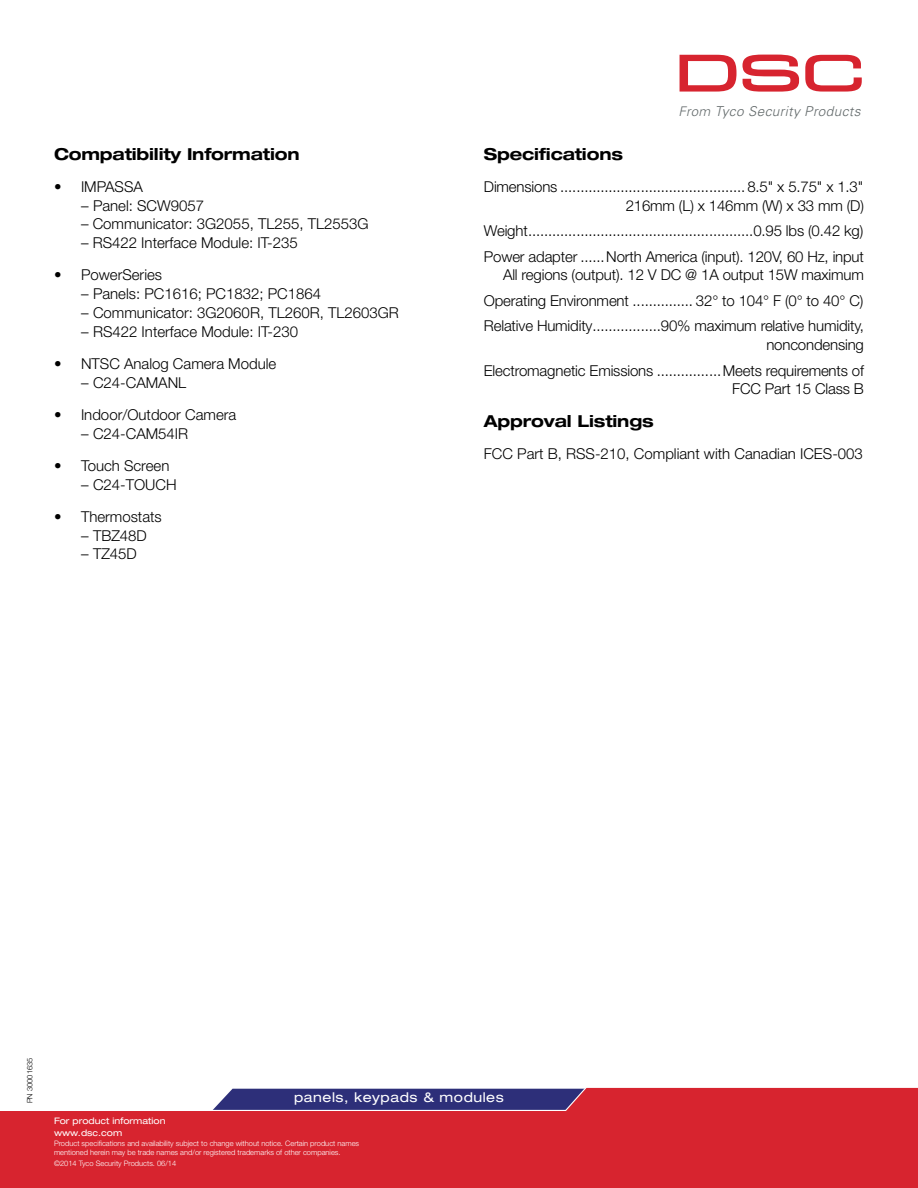
<style>
.page{position:relative;width:918px;height:1188px;background:#fff}
.page>*{position:absolute;margin:0;border:0;box-sizing:border-box;transform-origin:0 0}
.t1{font:700 expanded 16.5px "Helvetica Neue LT Std";letter-spacing:-.01em;color:#000}
.t2{font:300 15px/25.5px "Helvetica Neue LT Pro";color:#000;text-align:right}
.t3{font:italic 300 13.65px "Univers";letter-spacing:.025em;color:#636a6b}
.t4{font:expanded 13.5px "Helvetica Neue LT Std";letter-spacing:.04em;color:#fff}
.t5{font:expanded 9px/12.6px "Helvetica Neue LT Std";color:#fff}
.t6{font:300 7.5px/9px "Helvetica Neue LT Pro";color:#fff}
.t7{font:300 7.5px "Helvetica Neue LT Pro";color:#000}
.s1{font-size:13.2px}
</style>
<div class="page">
<svg style="left:0;top:1087px;width:918px;height:101px;background:#cc3443"></svg>
<svg style="left:680px;top:55px;width:57px;height:37px"></svg>
<svg style="left:743px;top:55px;width:56px;height:37px"></svg>
<svg style="left:805px;top:55px;width:57px;height:37px"></svg>
<p class="t1" style="left:54px;top:144px;width:247px">Compatibility Information</p>
<p class="t2" style="left:54px;top:174px;width:90px">• IMPASSA</p>
<p class="t2" style="left:81px;top:192px;width:125px">– Panel: SCW9057</p>
<p class="t2" style="left:81px;top:211px;width:289px">– Communicator: 3G2055, TL255, TL2553G</p>
<p class="t2" style="left:81px;top:230px;width:218px">– RS422 Interface Module: IT-235</p>
<p class="t2" style="left:54px;top:262px;width:110px">• PowerSeries</p>
<p class="t2" style="left:81px;top:281px;width:242px">– Panels: PC1616; PC1832; PC1864</p>
<p class="t2" style="left:81px;top:300px;width:319px">– Communicator: 3G2060R, TL260R, TL2603GR</p>
<p class="t2" style="left:81px;top:318px;width:219px">– RS422 Interface Module: IT-230</p>
<p class="t2" style="left:54px;top:351px;width:224px">• NTSC Analog Camera Module</p>
<p class="t2" style="left:81px;top:369px;width:107px">– C24-CAMANL</p>
<p class="t2" style="left:54px;top:402px;width:184px">• Indoor/Outdoor Camera</p>
<p class="t2" style="left:81px;top:420px;width:109px">– C24-CAM54IR</p>
<p class="t2" style="left:54px;top:453px;width:117px">• Touch Screen</p>
<p class="t2" style="left:81px;top:471px;width:97px">– C24-TOUCH</p>
<p class="t2" style="left:54px;top:504px;width:109px">• Thermostats</p>
<p class="t2" style="left:81px;top:522px;width:67px">– TBZ48D</p>
<p class="t2" style="left:81px;top:541px;width:57px">– TZ45D</p>
<p class="t3" style="left:678px;top:103px;width:184px"><span class="s1">From</span> Tyco Security Products</p>
<p class="t1" style="left:484px;top:144px;width:141px">Specifications</p>
<p class="t2" style="left:484px;top:177px;width:382px;line-height:18.8px">Dimensions .............................................. 8.5" x 5.75" x 1.3"<br>216mm (L) x 146mm (W) x 33 mm (D)</p>
<p class="t2" style="left:484px;top:218px;width:382px;text-align:left">Weight........................................................0.95 lbs (0.42 kg)<br>Power adapter ......North America (input). 120V, 60 Hz, input</p>
<p class="t2" style="left:484px;top:262px;width:382px;text-align:justify;text-indent:19px">All regions (output). 12 V DC @ 1A output 15W maximum Operating Environment ............... 32° to 104° F (0° to 40° C)<br>Relative Humidity.................90% maximum relative humidity,</p>
<p class="t2" style="left:484px;top:332px;width:382px">noncondensing<br>Electromagnetic Emissions ................Meets requirements of</p>
<p class="t2" style="left:732px;top:376px;width:133px">FCC Part 15 Class B</p>
<p class="t1" style="left:484px;top:410px;width:171px">Approval Listings</p>
<p class="t2" style="left:484px;top:441px;width:381px">FCC Part B, RSS-210, Compliant with Canadian ICES-003</p>
<p class="t7" style="left:25px;top:1103px;width:47px;rotate:-90deg">PN 30001635</p>
<p class="t4" style="left:294px;top:1089px;width:211px">panels, keypads &amp; modules</p>
<p class="t5" style="left:54px;top:1114px;width:113px">For product information www.dsc.com</p>
<p class="t6" style="left:54px;top:1139px;width:307px">Product specifications and availability subject to change without notice. Certain product names mentioned herein may be trade names and/or registered trademarks of other companies.</p>
<p class="t6" style="left:54px;top:1158px;width:124px">©2014 Tyco Security Products. 06/14</p>
</div>
